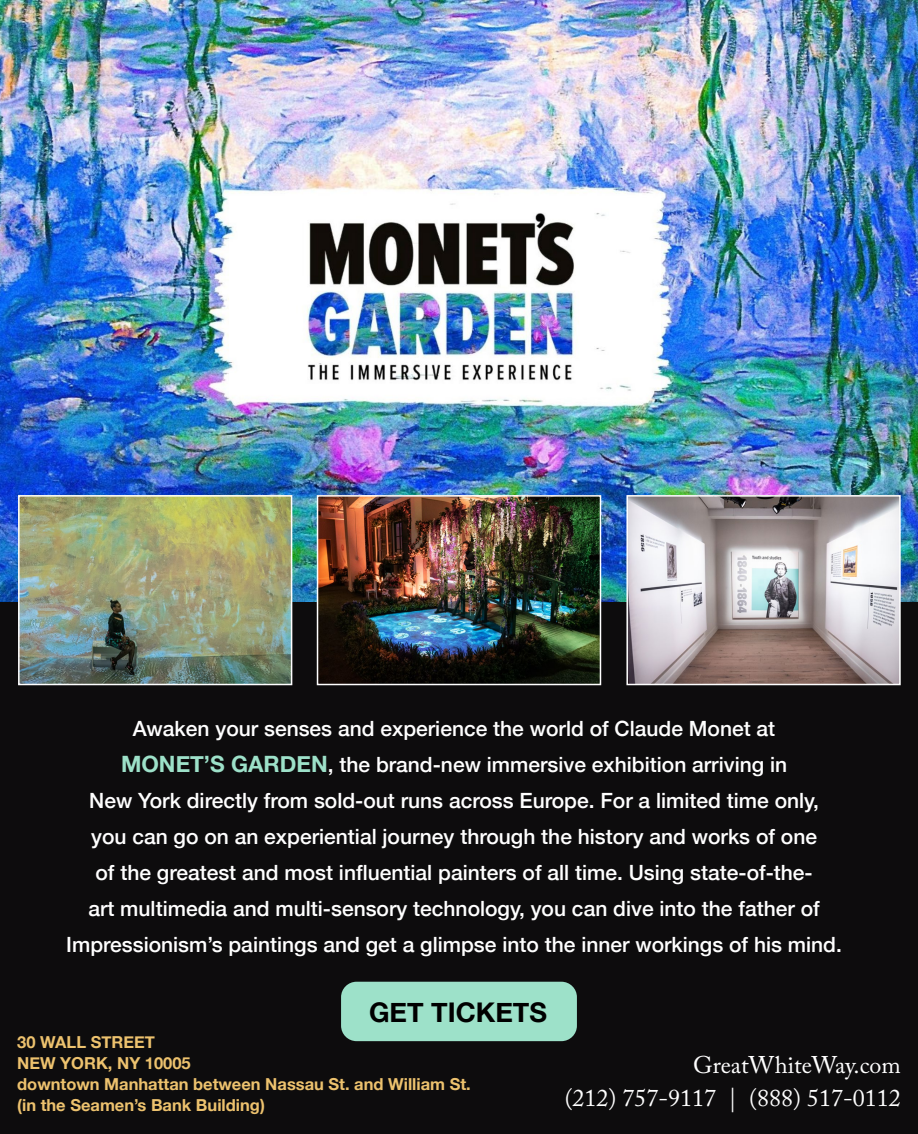
<style>
.page{position:relative;width:918px;height:1134px;background:#0d0c0d}
.page>*{position:absolute;margin:0;border:0;box-sizing:border-box;transform-origin:0 0}
.t1{font:700 27.15px "Helvetica Neue";color:#000}
.t2{font:24px/33px "Adobe Caslon Pro";color:#fff;text-align:right}
.t3{font:500 21px/36px "Helvetica Neue";color:#fff;text-align:center}
.t4{font:700 16.5px/21px "Helvetica Neue";color:#edc26e}
.s1{font-weight:700;font-size:22.5px;color:#9de1c9}
</style>
<div class="page">
<img style="left:0;top:0;width:918px;height:601px">
<img style="left:320px;top:498px;width:278px;height:184px">
<div style="left:317px;top:495px;width:284px;height:190px;border:2px solid #fff"></div>
<img style="left:21px;top:498px;width:268px;height:184px">
<div style="left:18px;top:495px;width:274px;height:190px;border:2px solid #fff"></div>
<img style="left:629px;top:498px;width:269px;height:184px">
<div style="left:626px;top:495px;width:275px;height:190px;border:2px solid #fff"></div>
<div style="left:341px;top:982px;width:236px;height:59px;background:#9de1c9;border-radius:15px"></div>
<p class="t3" style="left:66px;top:709px;width:777px">Awaken your senses and experience the world of Claude Monet at<br><span class="s1">MONET’S GARDEN</span>, the brand-new immersive exhibition arriving in<br>New York directly from sold-out runs across Europe. For a limited time only,<br>you can go on an experiential journey through the history and works of one<br>of the greatest and most influential painters of all time. Using state-of-the-<br>art multimedia and multi-sensory technology, you can dive into the father of Impressionism’s paintings and get a glimpse into the inner workings of his mind.</p>
<p class="t1" style="left:369px;top:991px;width:180px">GET TICKETS</p>
<p class="t4" style="left:17px;top:1032px;width:455px">30 WALL STREET<br>NEW YORK, NY 10005<br>downtown Manhattan between Nassau St. and William St. (in the Seamen’s Bank Building)</p>
<p class="t2" style="left:565px;top:1048px;width:338px">GreatWhiteWay.com<br>(212) 757-9117 | (888) 517-0112</p>
</div>
